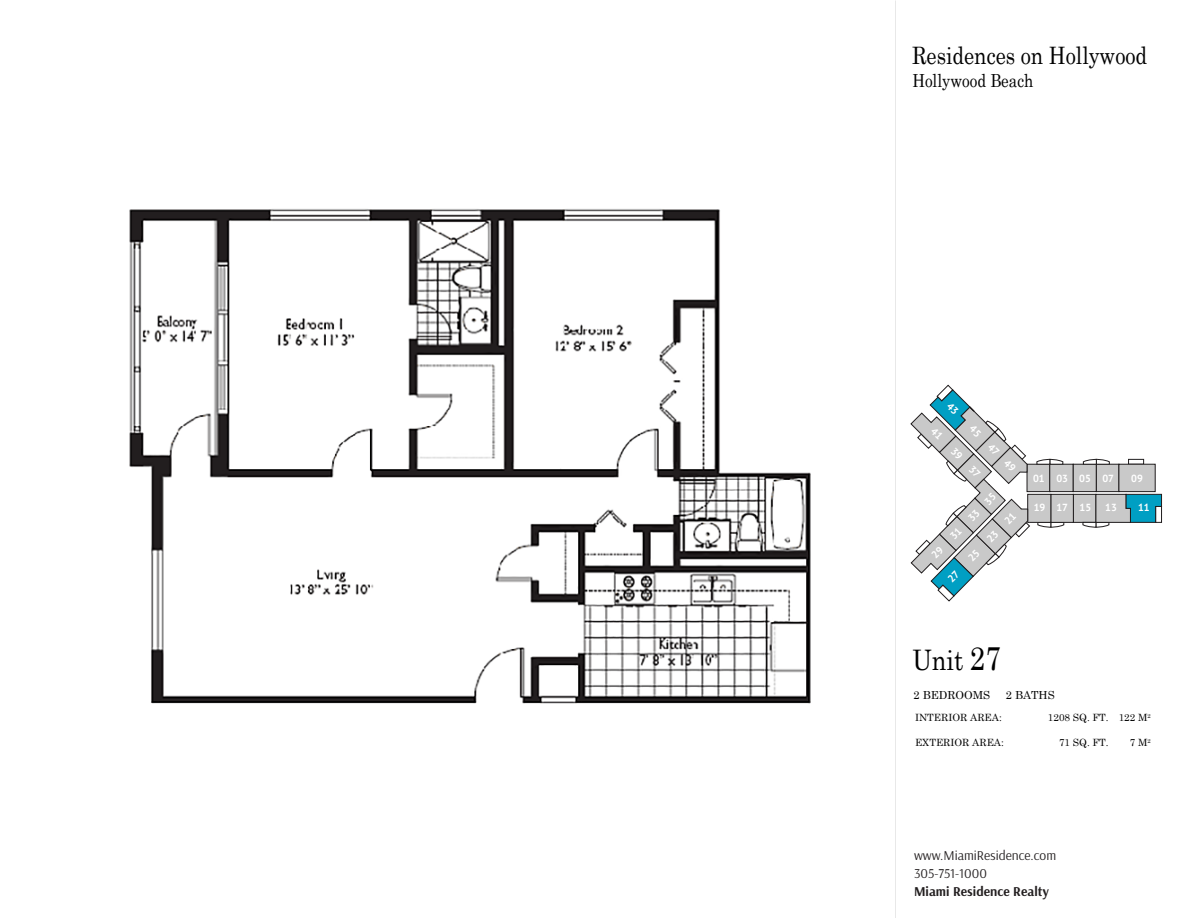
<style>
.page{position:relative;width:1188px;height:918px;background:#fff}
.page>*{position:absolute;margin:0;border:0;box-sizing:border-box;transform-origin:0 0}
.t1{font:28.35px "Century Schoolbook";color:#000;scale:.84 1}
.t2{font:24px "Century Schoolbook";color:#000;scale:.84 1}
.t3{font:18px "Century Schoolbook";color:#000;scale:.84 1}
.t4{font:13.5px/18px "Arsenal";color:#231f20}
.t5{font:700 13.5px "Arsenal";color:#231f20}
.t6{font:11.1px "Century Schoolbook";color:#000}
.t7{font:700 10.2px "PT Sans";letter-spacing:-.005em;color:#fff}
.t8{font:10.05px "Century Schoolbook";color:#000}
.s1{font-size:33px}
</style>
<div class="page">
<div style="left:1027px;top:464px;width:23px;height:28px;background:#c9c9c9;border:1px solid #201d1e"></div>
<div style="left:1050px;top:464px;width:23px;height:28px;background:#c9c9c9;border:1px solid #201d1e"></div>
<div style="left:1073px;top:464px;width:24px;height:28px;background:#c9c9c9;border:1px solid #201d1e"></div>
<div style="left:1096px;top:464px;width:23px;height:28px;background:#c9c9c9;border:1px solid #201d1e"></div>
<div style="left:1073px;top:494px;width:23px;height:29px;background:#c9c9c9;border:1px solid #201d1e"></div>
<svg style="left:1128px;top:459px;width:16px;height:5px"></svg>
<svg style="left:1083px;top:459px;width:27px;height:6px"></svg>
<svg style="left:1036px;top:459px;width:27px;height:6px"></svg>
<svg style="left:1037px;top:523px;width:27px;height:5px"></svg>
<div style="left:1051px;top:494px;width:23px;height:29px;background:#c9c9c9;border:1px solid #201d1e"></div>
<div style="left:1028px;top:494px;width:23px;height:29px;background:#c9c9c9;border:1px solid #201d1e"></div>
<div style="left:1119px;top:464px;width:36px;height:28px;background:#c9c9c9;border:1px solid #201d1e"></div>
<svg style="left:1082px;top:494px;width:80px;height:34px"></svg>
<img style="left:129px;top:209px;width:682px;height:495px">
<svg style="left:910px;top:385px;width:120px;height:216px"></svg>
<h2 class="t2" style="left:912px;top:35px;width:282px">Residences on Hollywood</h2>
<h3 class="t3" style="left:912px;top:65px;width:146px">Hollywood Beach</h3>
<p class="t7" style="left:965px;top:515px;width:36px;rotate:-45deg">33 35</p>
<p class="t7" style="left:1033px;top:472px;width:82px">01 03 05 07</p>
<p class="t7" style="left:1131px;top:472px;width:13px">09</p>
<p class="t7" style="left:1138px;top:501px;width:13px">11</p>
<p class="t7" style="left:1034px;top:501px;width:59px">19 17 15</p>
<p class="t7" style="left:1105px;top:501px;width:13px">13</p>
<h1 class="t1" style="left:912px;top:636px;width:107px">Unit <span class="s1">27</span></h1>
<p class="t6" style="left:914px;top:686px;width:78px">2 BEDROOMS</p>
<p class="t6" style="left:1006px;top:686px;width:50px">2 BATHS</p>
<p class="t8" style="left:915px;top:709px;width:88px">INTERIOR AREA:</p>
<p class="t8" style="left:1048px;top:709px;width:104px">1208 SQ. FT. 122 M<sup>2</sup></p>
<p class="t8" style="left:915px;top:734px;width:90px">EXTERIOR AREA:</p>
<p class="t8" style="left:1059px;top:734px;width:51px">71 SQ. FT.</p>
<p class="t8" style="left:1130px;top:734px;width:23px">7 M<sup>2</sup></p>
<h3 class="t4" style="left:914px;top:846px;width:144px">www.MiamiResidence.com<br>305-751-1000</h3>
<h3 class="t5" style="left:914px;top:882px;width:136px">Miami Residence Realty</h3>
</div>
